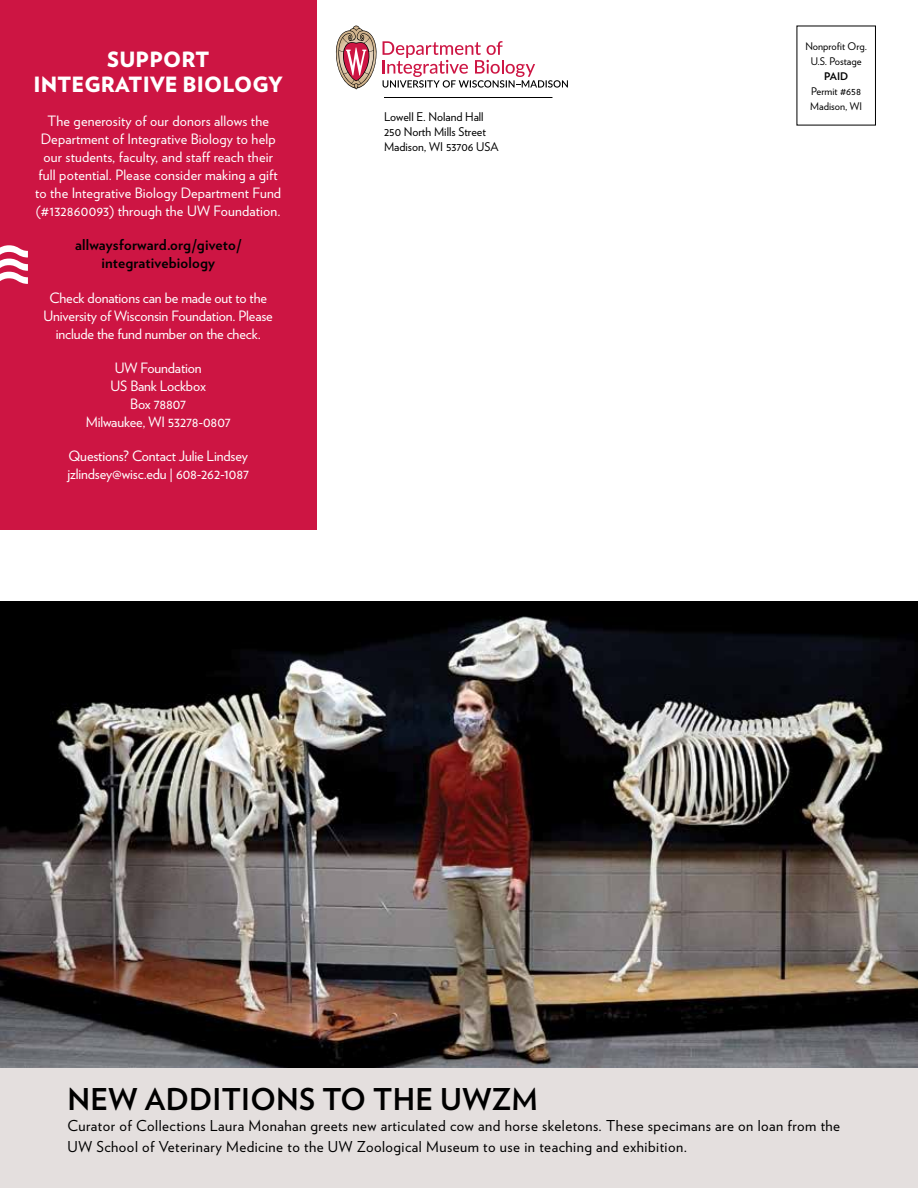
<style>
.page{position:relative;width:918px;height:1188px;background:#fff}
.page>*{position:absolute;margin:0;border:0;box-sizing:border-box;transform-origin:0 0}
.t1{font:700 30px "Verlag";letter-spacing:.01em;color:#000}
.t2{font:900 21px/25.2px "Verlag";letter-spacing:.01em;color:#fff;text-align:center}
.Photo_Caption{font:15px/21px "Verlag";letter-spacing:.03em;color:#000}
.t3{font:700 15px/18px "Verlag";letter-spacing:.01em;color:#000;text-align:center}
.t4{font:14.25px/18px "Verlag";letter-spacing:.01em;color:#fff;text-align:center}
.t5{font:14.25px/18px "Verlag";letter-spacing:-.01em;color:#fff;text-align:center}
.text_helv_lt_9_12{font:12px "Verlag";color:#000}
.t6{font:10.5px "Verlag";color:#000}
.t7{font:700 10.5px "Verlag";color:#000}
</style>
<div class="page">
<div style="left:0;top:1058px;width:918px;height:130px;background:#e4dfde"></div>
<svg style="left:335px;top:26px;width:233px;height:63px"></svg>
<hr style="left:384px;top:97px;width:168px;height:1px;background:#000">
<div style="left:0;top:0;width:316px;height:529px;background:#cd1543"></div>
<svg style="left:0;top:245px;width:28px;height:39px"></svg>
<img style="left:0;top:602px;width:918px;height:465px">
<p class="t2" style="left:33px;top:46px;width:251px">SUPPORT<br>INTEGRATIVE BIOLOGY</p>
<p class="t4" style="left:35px;top:111px;width:247px">The generosity of our donors allows the Department of Integrative Biology to help our students, faculty, and staff reach their full potential. Please consider making a gift to the Integrative Biology Department Fund (#132860093) through the UW Foundation.</p>
<p class="t3" style="left:75px;top:235px;width:168px">allwaysforward.org/giveto/ integrativebiology</p>
<p class="t5" style="left:44px;top:288px;width:231px">Check donations can be made out to the<br>University of Wisconsin Foundation. Please include the fund number on the check.</p>
<p class="t5" style="left:86px;top:358px;width:147px">UW Foundation<br>US Bank Lockbox<br>Box 78807<br>Milwaukee, WI 53278-0807</p>
<p class="t5" style="left:67px;top:446px;width:183px;text-align:left">Questions? Contact Julie Lindsey jzlindsey@wisc.edu | 608-262-1087</p>
<p class="text_helv_lt_9_12" style="left:384px;top:108px;width:101px">Lowell E. Noland Hall</p>
<p class="text_helv_lt_9_12" style="left:384px;top:123px;width:103px">250 North Mills Street</p>
<p class="text_helv_lt_9_12" style="left:384px;top:138px;width:116px">Madison, WI 53706 USA</p>
<p class="t6" style="left:805px;top:38px;width:63px">Nonprofit Org.</p>
<p class="t6" style="left:811px;top:53px;width:52px">U.S. Postage</p>
<p class="t7" style="left:824px;top:68px;width:26px">PAID</p>
<p class="t6" style="left:811px;top:83px;width:51px">Permit #658</p>
<p class="t6" style="left:810px;top:98px;width:53px">Madison, WI</p>
<p class="t1" style="left:68px;top:1076px;width:472px">NEW ADDITIONS TO THE UWZM</p>
<p class="Photo_Caption" style="left:68px;top:1114px;width:774px">Curator of Collections Laura Monahan greets new articulated cow and horse skeletons. These specimans are on loan from the<br>UW School of Veterinary Medicine to the UW Zoological Museum to use in teaching and exhibition.</p>
</div>
